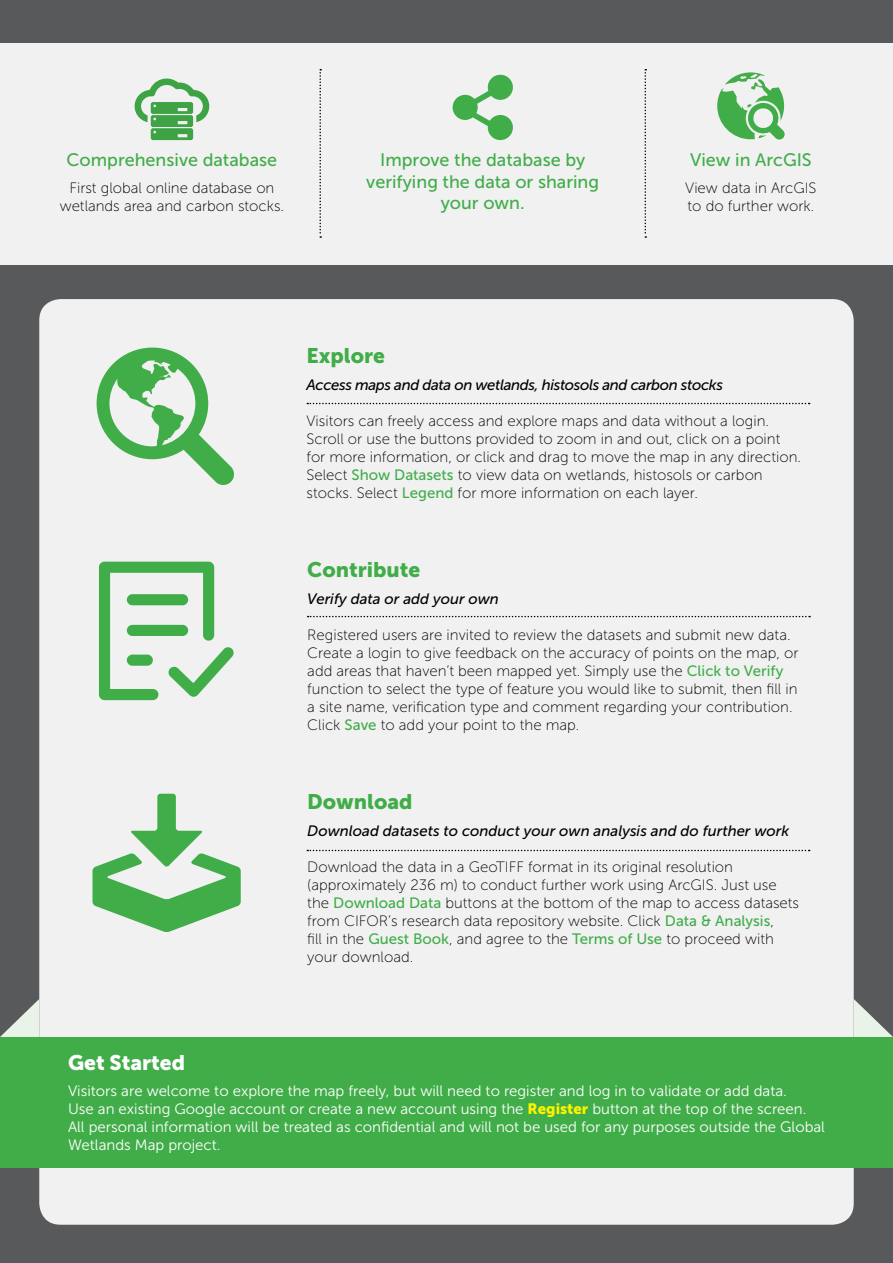
<style>
.page{position:relative;width:893px;height:1263px;background:#58595b}
.page>*{position:absolute;margin:0;border:0;box-sizing:border-box;transform-origin:0 0}
.t1{font:21px "Museo Sans 900";color:#41ad49}
.t2{font:21px "Museo Sans 900";color:#fff}
.t3{font:18px/21.6px "Museo Sans 500";color:#41ad49;text-align:center}
.t4{font:15px/18px "Museo Sans 100";color:#000}
.t5{font:15px/18px "Museo Sans 300";color:#fff}
.t6{font:italic 15px "Museo Sans 500";color:#000}
.t7{font:italic 15px "Museo Sans 500";letter-spacing:-.025em;color:#000}
.s1{font-family:"Museo Sans 500";color:#41ad49}
.s2{font-family:"Museo Sans 900";color:#fff200}
</style>
<div class="page">
<div style="left:0;top:43px;width:893px;height:221px;background:#f1f1f2"></div>
<svg style="left:717px;top:72px;width:68px;height:68px"></svg>
<svg style="left:135px;top:79px;width:74px;height:61px"></svg>
<svg style="left:453px;top:75px;width:60px;height:65px"></svg>
<svg style="left:319px;top:69px;width:2px;height:169px"></svg>
<svg style="left:644px;top:69px;width:2px;height:169px"></svg>
<div style="left:39px;top:299px;width:815px;height:926px;background:#f1f1f2;border-radius:21px"></div>
<svg style="left:97px;top:348px;width:137px;height:137px"></svg>
<svg style="left:307px;top:403px;width:503px;height:1px"></svg>
<svg style="left:99px;top:562px;width:135px;height:138px"></svg>
<svg style="left:308px;top:616px;width:502px;height:1px"></svg>
<svg style="left:92px;top:794px;width:149px;height:138px"></svg>
<svg style="left:307px;top:850px;width:503px;height:1px"></svg>
<div style="left:0;top:1037px;width:893px;height:130px;background:#41ad49"></div>
<svg style="left:854px;top:999px;width:39px;height:38px"></svg>
<svg style="left:0;top:999px;width:39px;height:38px"></svg>
<p class="t3" style="left:67px;top:149px;width:212px">Comprehensive database</p>
<p class="t4" style="left:60px;top:179px;width:226px;text-align:center">First global online database on wetlands area and carbon stocks.</p>
<p class="t3" style="left:366px;top:149px;width:234px">Improve the database by verifying the data or sharing your own.</p>
<p class="t3" style="left:690px;top:149px;width:123px">View in ArcGIS</p>
<p class="t4" style="left:685px;top:179px;width:133px">View data in ArcGIS to do further work.</p>
<h1 class="t1" style="left:306px;top:344px;width:80px">Explore</h1>
<p class="t7" style="left:306px;top:376px;width:418px">Access maps and data on wetlands, histosols and carbon stocks</p>
<p class="t4" style="left:306px;top:412px;width:496px">Visitors can freely access and explore maps and data without a login.<br>Scroll or use the buttons provided to zoom in and out, click on a point for more information, or click and drag to move the map in any direction.<br>Select <span class="s1">Show Datasets</span> to view data on wetlands, histosols or carbon stocks. Select <span class="s1">Legend</span> for more information on each layer.</p>
<h1 class="t1" style="left:307px;top:558px;width:115px">Contribute</h1>
<p class="t6" style="left:307px;top:590px;width:193px">Verify data or add your own</p>
<p class="t4" style="left:307px;top:626px;width:493px">Registered users are invited to review the datasets and submit new data.<br>Create a login to give feedback on the accuracy of points on the map, or add areas that haven’t been mapped yet. Simply use the <span class="s1">Click to Verify </span>function to select the type of feature you would like to submit, then fill in a site name, verification type and comment regarding your contribution.<br>Click <span class="s1">Save</span> to add your point to the map.</p>
<h1 class="t1" style="left:307px;top:790px;width:107px">Download</h1>
<p class="t6" style="left:307px;top:822px;width:484px">Download datasets to conduct your own analysis and do further work</p>
<p class="t4" style="left:307px;top:858px;width:493px">Download the data in a GeoTIFF format in its original resolution (approximately 236 m) to conduct further work using ArcGIS. Just use the <span class="s1">Download Data</span> buttons at the bottom of the map to access datasets from CIFOR’s research data repository website. Click <span class="s1">Data &amp; Analysis</span>,<br>fill in the <span class="s1">Guest Book</span>, and agree to the <span class="s1">Terms of Use</span> to proceed with your download.</p>
<h1 class="t2" style="left:68px;top:1050px;width:119px">Get Started</h1>
<p class="t5" style="left:68px;top:1082px;width:758px">Visitors are welcome to explore the map freely, but will need to register and log in to validate or add data.<br>Use an existing Google account or create a new account using the <span class="s2">Register</span> button at the top of the screen.<br>All personal information will be treated as confidential and will not be used for any purposes outside the Global Wetlands Map project.</p>
</div>
